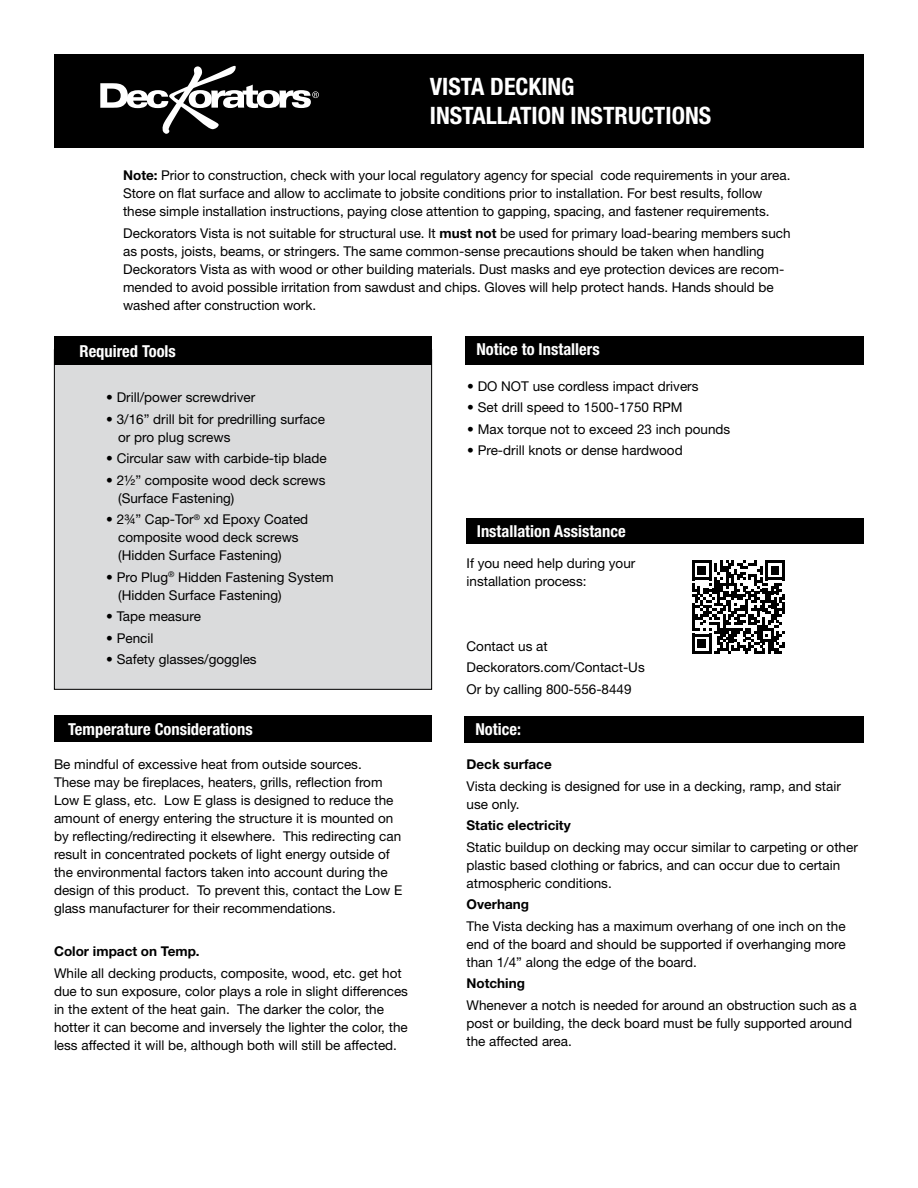
<style>
.page{position:relative;width:918px;height:1188px;background:#fff}
.page>*{position:absolute;margin:0;border:0;box-sizing:border-box;transform-origin:0 0}
.t1{font:700 condensed 24px/28.8px "Helvetica Neue LT Std";color:#fff}
.t2{font:700 condensed 16.5px "Helvetica Neue LT Std";color:#fff}
.t3{font:13.5px/18px "Helvetica Neue LT Std";color:#000}
.t4{font:700 13.5px "Helvetica Neue LT Std";color:#000}
.s1{font-weight:700}
</style>
<div class="page">
<div style="left:54px;top:54px;width:810px;height:94px;background:#000"></div>
<div style="left:54px;top:350px;width:378px;height:339px;background:#dadbdc"></div>
<div style="left:54px;top:337px;width:378px;height:28px;background:#000"></div>
<svg style="left:100px;top:66px;width:219px;height:68px"></svg>
<div style="left:54px;top:715px;width:377px;height:27px;background:#000"></div>
<div style="left:465px;top:716px;width:399px;height:27px;background:#000"></div>
<div style="left:466px;top:337px;width:398px;height:28px;background:#000"></div>
<div style="left:466px;top:518px;width:398px;height:26px;background:#000"></div>
<svg style="left:692px;top:560px;width:93px;height:94px"></svg>
<h1 class="t1" style="left:430px;top:72px;width:283px">VISTA DECKING<br>INSTALLATION INSTRUCTIONS</h1>
<p class="t3" style="left:123px;top:166px;width:669px"><span class="s1">Note:</span> Prior to construction, check with your local regulatory agency for special code requirements in your area.<br>Store on flat surface and allow to acclimate to jobsite conditions prior to installation. For best results, follow these simple installation instructions, paying close attention to gapping, spacing, and fastener requirements.</p>
<p class="t3" style="left:123px;top:224px;width:669px">Deckorators Vista is not suitable for structural use. It <span class="s1">must not</span> be used for primary load-bearing members such as posts, joists, beams, or stringers. The same common-sense precautions should be taken when handling Deckorators Vista as with wood or other building materials. Dust masks and eye protection devices are recom&shy;mended to avoid possible irritation from sawdust and chips. Gloves will help protect hands. Hands should be washed after construction work.</p>
<p class="t2" style="left:80px;top:341px;width:98px">Required Tools</p>
<p class="t3" style="left:106px;top:388px;width:151px">• Drill/power screwdriver</p>
<p class="t3" style="left:118px;top:410px;width:208px;text-indent:-12px">• 3/16” drill bit for predrilling surface or pro plug screws</p>
<p class="t3" style="left:106px;top:449px;width:222px">• Circular saw with carbide-tip blade</p>
<p class="t3" style="left:118px;top:471px;width:209px;text-indent:-12px">• 2½” composite wood deck screws (Surface Fastening)</p>
<p class="t3" style="left:118px;top:510px;width:192px;text-indent:-12px">• 2¾” Cap-Tor<sup>®</sup> xd Epoxy Coated composite wood deck screws (Hidden Surface Fastening)</p>
<p class="t3" style="left:118px;top:568px;width:217px;text-indent:-12px">• Pro Plug<sup>®</sup> Hidden Fastening System (Hidden Surface Fastening)</p>
<p class="t3" style="left:106px;top:607px;width:96px">• Tape measure</p>
<p class="t3" style="left:106px;top:629px;width:49px">• Pencil</p>
<p class="t3" style="left:106px;top:650px;width:152px">• Safety glasses/goggles</p>
<p class="t2" style="left:68px;top:719px;width:186px">Temperature Considerations</p>
<p class="t3" style="left:54px;top:755px;width:350px">Be mindful of excessive heat from outside sources.<br>These may be fireplaces, heaters, grills, reflection from Low E glass, etc. Low E glass is designed to reduce the amount of energy entering the structure it is mounted on by reflecting/redirecting it elsewhere. This redirecting can result in concentrated pockets of light energy outside of the environmental factors taken into account during the design of this product. To prevent this, contact the Low E glass manufacturer for their recommendations.</p>
<p class="t4" style="left:54px;top:943px;width:147px">Color impact on Temp.</p>
<p class="t3" style="left:54px;top:964px;width:356px">While all decking products, composite, wood, etc. get hot due to sun exposure, color plays a role in slight differences in the extent of the heat gain. The darker the color, the hotter it can become and inversely the lighter the color, the less affected it will be, although both will still be affected.</p>
<p class="t2" style="left:476px;top:339px;width:125px">Notice to Installers</p>
<p class="t3" style="left:467px;top:377px;width:233px">• DO NOT use cordless impact drivers</p>
<p class="t3" style="left:467px;top:398px;width:217px">• Set drill speed to 1500-1750 RPM</p>
<p class="t3" style="left:467px;top:420px;width:265px">• Max torque not to exceed 23 inch pounds</p>
<p class="t3" style="left:467px;top:441px;width:217px">• Pre-drill knots or dense hardwood</p>
<p class="t2" style="left:477px;top:521px;width:150px">Installation Assistance</p>
<p class="t3" style="left:467px;top:554px;width:170px">If you need help during your installation process:</p>
<p class="t3" style="left:467px;top:635px;width:180px;line-height:21.5px">Contact us at<br>Deckorators.com/Contact-Us<br>Or by calling 800-556-8449</p>
<p class="t2" style="left:476px;top:719px;width:47px">Notice:</p>
<p class="t4" style="left:467px;top:756px;width:87px">Deck surface</p>
<p class="t3" style="left:467px;top:777px;width:376px">Vista decking is designed for use in a decking, ramp, and stair use only.</p>
<p class="t4" style="left:467px;top:817px;width:106px">Static electricity</p>
<p class="t3" style="left:467px;top:838px;width:393px">Static buildup on decking may occur similar to carpeting or other plastic based clothing or fabrics, and can occur due to certain atmospheric conditions.</p>
<p class="t4" style="left:467px;top:896px;width:64px">Overhang</p>
<p class="t3" style="left:467px;top:917px;width:381px;text-align:justify">The Vista decking has a maximum overhang of one inch on the end of the board and should be supported if overhanging more than 1/4” along the edge of the board.</p>
<p class="t4" style="left:467px;top:975px;width:60px">Notching</p>
<p class="t3" style="left:467px;top:996px;width:392px">Whenever a notch is needed for around an obstruction such as a post or building, the deck board must be fully supported around the affected area.</p>
</div>
